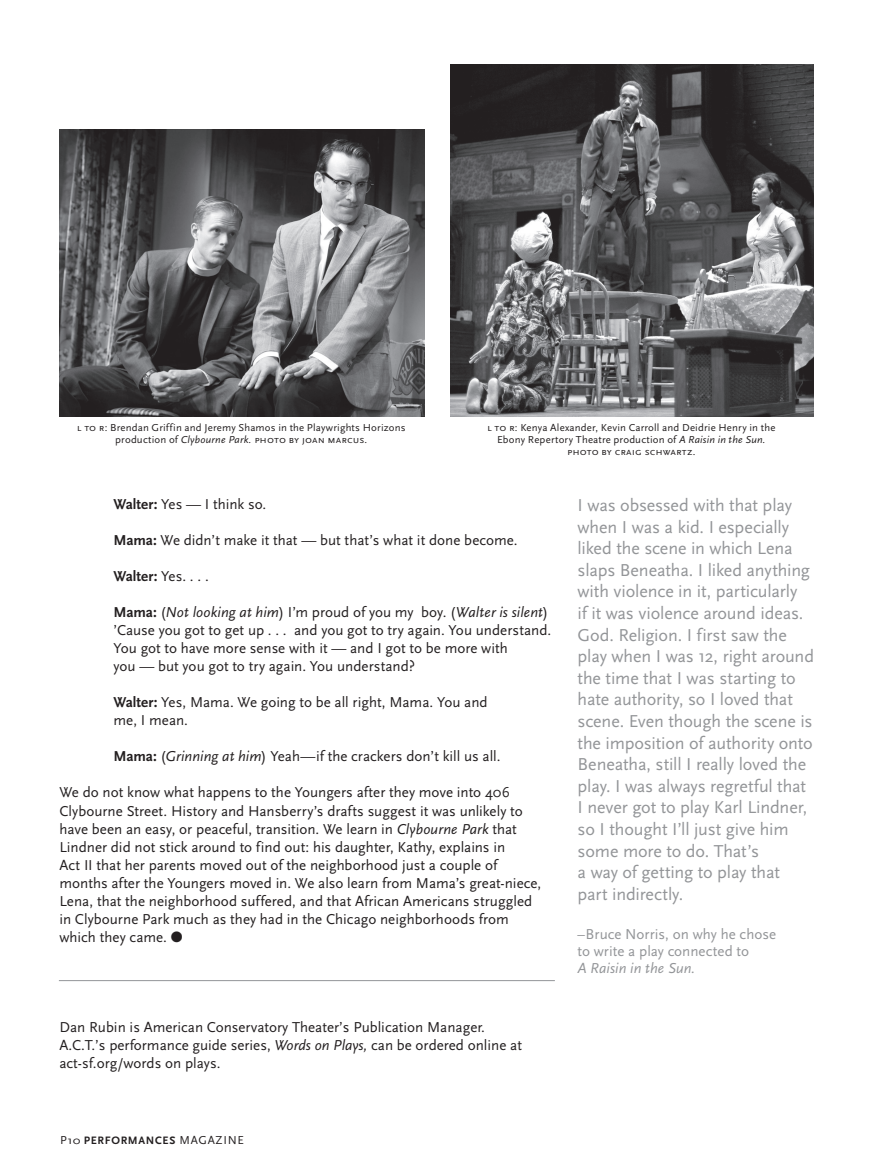
<style>
.page{position:relative;width:878px;height:1175px;background:#fff}
.page>*{position:absolute;margin:0;border:0;box-sizing:border-box;transform-origin:0 0}
.t1{font:18px/21.6px "Scala Sans Pro";color:#939598}
.t2{font:15px/18px "Scala Sans Pro";letter-spacing:.005em;color:#231f20}
.t3{font:15px/17.2px "Scala Sans Pro";color:#939598}
.t4{font:italic 15px "Scala Sans Pro";letter-spacing:.005em;color:#939598}
.t5{font:700 15px "Scala Sans Pro";color:#231f20}
.t6{font:700 11.25px "Scala Sans Pro";letter-spacing:.06em;color:#231f20}
.t7{font:10.5px/12px "Scala Sans Pro";letter-spacing:.005em;color:#231f20;text-align:center}
.s1{font-style:italic}
.s2{font-weight:700}
.s3{font-weight:400}
.s4{font-weight:400;font-size:12px}
</style>
<div class="page">
<img style="left:59px;top:130px;width:365px;height:286px">
<hr style="left:59px;top:980px;width:496px;height:1px;background:#939598">
<img style="left:450px;top:65px;width:363px;height:351px">
<p class="t7" style="left:77px;top:421px;width:330px">l to r: Brendan Griffin and Jeremy Shamos in the Playwrights Horizons production of <span class="s1">Clybourne Park.</span> photo by joan marcus.</p>
<p class="t7" style="left:487px;top:421px;width:290px">l to r: Kenya Alexander, Kevin Carroll and Deidrie H enry in the<br>Ebony Repertory Theatre production of <span class="s1">A Raisin in the Sun. </span>photo by craig schwartz.</p>
<p class="t2" style="left:113px;top:495px;width:154px"><span class="s2">Walter:</span> Yes — I think so.</p>
<p class="t2" style="left:113px;top:531px;width:406px"><span class="s2">Mama:</span> We didn’t make it that — but that’s what it done become.</p>
<p class="t5" style="left:113px;top:567px;width:97px">Walter: <span class="s3">Yes. . . .</span></p>
<p class="t2" style="left:113px;top:603px;width:439px"><span class="s2">Mama:</span> (<span class="s1">Not looking at him</span>) I ’m proud of you my boy. (<span class="s1">Walter is silent</span>) ’Cause you got to get up . . . and you got to try again. You understand.<br>You got to have more sense with it — and I got to be more with<br>you — but you got to try again. You understand?</p>
<p class="t2" style="left:113px;top:693px;width:376px"><span class="s2">Walter:</span> Yes, Mama. We going to be all right, Mama. You and me, I mean.</p>
<p class="t2" style="left:113px;top:747px;width:388px"><span class="s2">Mama:</span> (<span class="s1">Grinning at him</span>) Yeah—if the crackers don’t kill us all.</p>
<p class="t2" style="left:59px;top:783px;width:483px">We do not know what happens to the Youngers after they move into 406<br>Clybourne Street. H istory and H ansberry’s drafts suggest it was unlikely to have been an easy, or peaceful, transition. We learn in <span class="s1">Clybourne Park</span> that Lindner did not stick around to find out: his daughter, Kathy, explains in<br>Act II that her parents moved out of the neighborhood just a couple of months after the Youngers moved in. We also learn from Mama’s great-niece, Lena, that the neighborhood suffered, and that African Americans struggled in Clybourne Park much as they had in the Chicago neighborhoods from which they came. ●</p>
<p class="t2" style="left:59px;top:1017px;width:464px">Dan Rubin is American Conservatory Theater’s Publication Manager.<br>A.C.T.’s performance guide series, <span class="s1">Words on Plays,</span> can be ordered online at act-sf.org/words on plays.</p>
<p class="t6" style="left:60px;top:1133px;width:171px"><span class="s4">P</span><span class="s3">10</span> PERFORMANCES <span class="s4">MAGAZINE</span></p>
<p class="t1" style="left:577px;top:494px;width:238px">I was obsessed with that play when I was a kid. I especially liked the scene in which Lena slaps Beneatha. I liked anything with violence in it, particularly<br>if it was violence around ideas.<br>God. Religion. I first saw the play when I was 12, right around the time that I was starting to hate authority, so I loved that scene. Even though the scene is the imposition of authority onto<br>Beneatha, still I really loved the play. I was always regretful that<br>I never got to play Karl Lindner, so I thought I ’ll just give him some more to do. That’s<br>a way of getting to play that part indirectly.</p>
<p class="t3" style="left:577px;top:925px;width:200px">–Bruce Norris, on why he chose to write a play connected to</p>
<p class="t4" style="left:577px;top:959px;width:119px">A Raisin in the Sun.</p>
</div>
